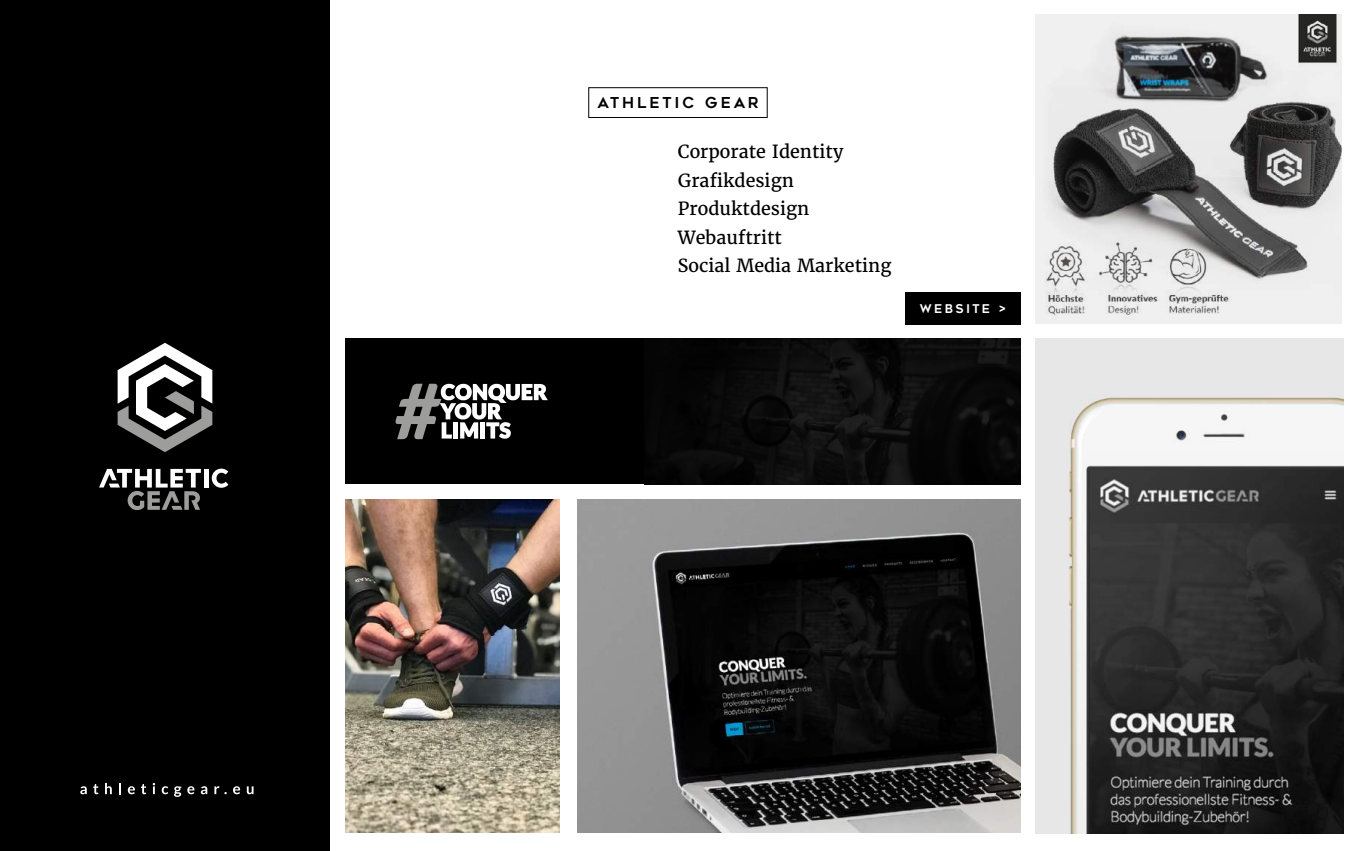
<style>
.page{position:relative;width:1361px;height:851px;background:#fff}
.page>*{position:absolute;margin:0;border:0;box-sizing:border-box;transform-origin:0 0}
.t1{font:18px/28.5px "Merriweather";color:#000}
.t2{font:15px "Geometos";letter-spacing:.2em;color:#000}
.t3{font:12px "Geometos";letter-spacing:.2em;color:#fff}
</style>
<div class="page">
<div style="left:0;top:0;width:330px;height:850px;background:#000"></div>
<div style="left:345px;top:338px;width:675px;height:146px;background:#000"></div>
<svg style="left:118px;top:343px;width:94px;height:109px"></svg>
<hr style="left:204px;top:469px;width:4px;height:18px;background:#fff">
<svg style="left:212px;top:468px;width:16px;height:19px"></svg>
<svg style="left:99px;top:469px;width:102px;height:41px"></svg>
<img style="left:1035px;top:14px;width:306px;height:309px">
<img style="left:577px;top:499px;width:443px;height:333px">
<div style="left:588px;top:87px;width:179px;height:31px;border:1px solid #000"></div>
<div style="left:905px;top:292px;width:115px;height:32px;background:#000"></div>
<svg style="left:395px;top:383px;width:153px;height:56px"></svg>
<img style="left:666px;top:338px;width:354px;height:146px">
<img style="left:1035px;top:338px;width:309px;height:495px">
<img style="left:345px;top:499px;width:214px;height:333px">
<svg style="left:80px;top:786px;width:7px;height:8px"></svg>
<svg style="left:93px;top:784px;width:5px;height:10px"></svg>
<svg style="left:105px;top:782px;width:7px;height:12px"></svg>
<svg style="left:119px;top:783px;width:2px;height:11px"></svg>
<svg style="left:128px;top:786px;width:7px;height:8px"></svg>
<svg style="left:141px;top:784px;width:5px;height:10px"></svg>
<svg style="left:153px;top:783px;width:2px;height:11px"></svg>
<svg style="left:162px;top:786px;width:6px;height:8px"></svg>
<svg style="left:174px;top:786px;width:7px;height:10px"></svg>
<svg style="left:187px;top:786px;width:7px;height:8px"></svg>
<svg style="left:201px;top:786px;width:6px;height:8px"></svg>
<svg style="left:214px;top:786px;width:13px;height:8px"></svg>
<svg style="left:233px;top:786px;width:7px;height:8px"></svg>
<svg style="left:247px;top:786px;width:6px;height:8px"></svg>
<p class="t2" style="left:597px;top:94px;width:163px">ATHLETIC GEAR</p>
<p class="t1" style="left:678px;top:137px;width:215px">Corporate Identity<br>Grafikdesign<br>Produktdesign<br>Webauftritt<br>Social Media Marketing</p>
<p class="t3" style="left:920px;top:302px;width:87px">WEBSITE &gt;</p>
</div>
